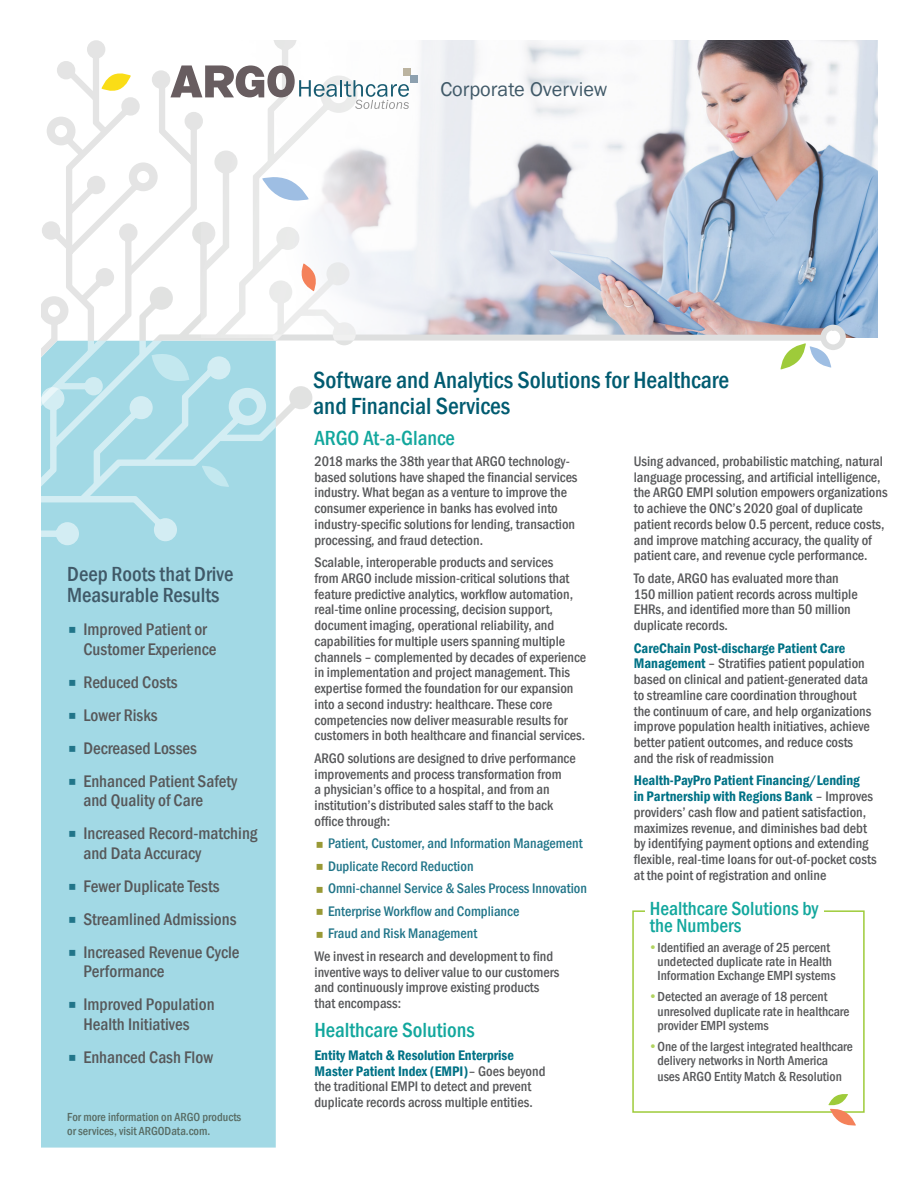
<style>
.page{position:relative;width:918px;height:1188px;background:#fff}
.page>*{position:absolute;margin:0;border:0;box-sizing:border-box;transform-origin:0 0}
.Sub_head{font:500 condensed 24px/25.5px "Franklin Gothic";color:#005b70}
.Sub_head-2{font:500 condensed 21px/21px "Franklin Gothic";color:#405968}
.BODY_COPY{font:500 condensed 21px "Franklin Gothic";color:#12a79d}
.Sub_head_2{font:500 condensed 21px "Franklin Gothic";color:#12a79d}
.Sub_head-3{font:20.4px "Franklin Gothic";color:#405968}
.Sub_head_2-2{font:500 condensed 19.5px/16.5px "Franklin Gothic";color:#12a79d}
.t1{font:500 condensed 17.25px/19.5px "Franklin Gothic";color:#57585a}
.BODY_COPY-2{font:500 condensed 14.25px/15.8px "Franklin Gothic";color:#57585a}
.Bold_Blue_Body_Copy{font:500 condensed 14.25px/15.8px "Franklin Gothic";color:#57585a}
.t2{font:500 condensed 14.25px "Franklin Gothic";color:#217589}
.BODY_COPY-3{font:500 condensed 13.5px/14.2px "Franklin Gothic";color:#57585a}
.t3{font:500 condensed 12px/13.5px "Franklin Gothic";color:#586c64}
.s1{font-weight:600;color:#017286}
.s2{color:#b1d460}
</style>
<div class="page">
<img style="left:359px;top:40px;width:519px;height:298px">
<div style="left:41px;top:786px;width:235px;height:362px;background:#a2d9e5"></div>
<div style="left:275px;top:335px;width:560px;height:6px;background:#dedfdf"></div>
<svg style="left:781px;top:323px;width:66px;height:46px"></svg>
<div style="left:41px;top:786px;width:163px;height:52px;background:#a2d9e5"></div>
<svg style="left:41px;top:40px;width:318px;height:746px"></svg>
<div style="left:632px;top:910px;width:233px;height:203px;border:2px solid #9ecb3a"></div>
<svg style="left:828px;top:1094px;width:28px;height:32px"></svg>
<div style="left:645px;top:900px;width:179px;height:41px;background:#fff"></div>
<div style="left:403px;top:68px;width:7px;height:7px;background:#bbb3a0"></div>
<div style="left:410px;top:75px;width:7px;height:7px;background:#8da0af"></div>
<svg style="left:170px;top:65px;width:239px;height:44px"></svg>
<svg style="left:70px;top:627px;width:5px;height:6px"></svg>
<svg style="left:70px;top:679px;width:5px;height:6px"></svg>
<svg style="left:70px;top:712px;width:5px;height:6px"></svg>
<svg style="left:70px;top:745px;width:5px;height:6px"></svg>
<svg style="left:70px;top:778px;width:5px;height:6px"></svg>
<svg style="left:70px;top:831px;width:5px;height:6px"></svg>
<svg style="left:70px;top:883px;width:5px;height:6px"></svg>
<svg style="left:70px;top:916px;width:5px;height:6px"></svg>
<svg style="left:70px;top:949px;width:5px;height:6px"></svg>
<svg style="left:70px;top:1002px;width:5px;height:6px"></svg>
<svg style="left:70px;top:1054px;width:5px;height:6px"></svg>
<p class="Sub_head-3" style="left:440px;top:77px;width:168px">Corporate Overview</p>
<p class="Sub_head-2" style="left:67px;top:564px;width:168px">Deep Roots that Drive<br>Measurable Results</p>
<p class="t1" style="left:83px;top:620px;width:135px">Improved Patient or<br>Customer Experience</p>
<p class="t1" style="left:83px;top:672px;width:96px">Reduced Costs</p>
<p class="t1" style="left:83px;top:705px;width:76px">Lower Risks</p>
<p class="t1" style="left:83px;top:738px;width:115px">Decreased Losses</p>
<p class="t1" style="left:83px;top:771px;width:156px">Enhanced Patient Safety and Quality of Care</p>
<p class="t1" style="left:83px;top:824px;width:176px">Increased Record-matching and Data Accuracy</p>
<p class="t1" style="left:83px;top:876px;width:138px">Fewer Duplicate Tests</p>
<p class="t1" style="left:83px;top:909px;width:155px">Streamlined Admissions</p>
<p class="t1" style="left:83px;top:942px;width:158px">Increased Revenue Cycle<br>Performance</p>
<p class="t1" style="left:83px;top:995px;width:133px">Improved Population<br>Health Initiatives</p>
<p class="t1" style="left:83px;top:1047px;width:131px">Enhanced Cash Flow</p>
<p class="t3" style="left:67px;top:1110px;width:176px">For more information on ARGO products or services, visit ARGOData.com.</p>
<p class="Sub_head" style="left:313px;top:367px;width:417px">Software and Analytics Solutions for Healthcare and Financial Services</p>
<p class="Sub_head_2" style="left:315px;top:424px;width:142px">ARGO At-a-Glance</p>
<p class="BODY_COPY-2" style="left:315px;top:453px;width:265px">2018 marks the 38th year that ARGO technology&shy;based solutions have shaped the financial services industry. What began as a venture to improve the consumer experience in banks has evolved into industry-specific solutions for lending, transaction processing, and fraud detection.</p>
<p class="BODY_COPY-2" style="left:315px;top:554px;width:273px">Scalable, interoperable products and services<br>from ARGO include mission-critical solutions that feature predictive analytics, workflow automation, real-time online processing, decision support, document imaging, operational reliability, and capabilities for multiple users spanning multiple channels – complemented by decades of experience in implementation and project management. This expertise formed the foundation for our expansion into a second industry: healthcare. These core competencies now deliver measurable results for customers in both healthcare and financial services.</p>
<p class="BODY_COPY-2" style="left:315px;top:750px;width:263px">ARGO solutions are designed to drive performance improvements and process transformation from<br>a physician’s office to a hospital, and from an institution’s distributed sales staff to the back office through:</p>
<p class="t2" style="left:328px;top:834px;width:256px">Patient, Customer, and Information Management</p>
<p class="t2" style="left:328px;top:857px;width:147px">Duplicate Record Reduction</p>
<p class="t2" style="left:328px;top:879px;width:260px">Omni-channel Service &amp; Sales Process Innovation</p>
<p class="t2" style="left:328px;top:902px;width:193px">Enterprise Workflow and Compliance</p>
<p class="t2" style="left:328px;top:924px;width:151px">Fraud and Risk Management</p>
<p class="BODY_COPY-2" style="left:315px;top:948px;width:247px">We invest in research and development to find inventive ways to deliver value to our customers and continuously improve existing products that encompass:</p>
<p class="BODY_COPY" style="left:315px;top:1017px;width:162px">Healthcare Solutions</p>
<p class="Bold_Blue_Body_Copy" style="left:315px;top:1047px;width:232px"><span class="s1">Entity Match &amp; Resolution Enterprise Master Patient Index (EMPI)</span>– Goes beyond the traditional EMPI to detect and prevent duplicate records across multiple entities.</p>
<p class="BODY_COPY-2" style="left:634px;top:453px;width:255px">Using advanced, probabilistic matching, natural language processing, and artificial intelligence, the ARGO EMPI solution empowers organizations to achieve the ONC’s 2020 goal of duplicate patient records below 0.5 percent, reduce costs, and improve matching accuracy, the quality of patient care, and revenue cycle performance.</p>
<p class="BODY_COPY-2" style="left:634px;top:570px;width:225px">To date, ARGO has evaluated more than 150 million patient records across multiple EHRs, and identified more than 50 million duplicate records.</p>
<p class="Bold_Blue_Body_Copy" style="left:634px;top:640px;width:239px"><span class="s1">CareChain Post-discharge Patient Care Management</span> – Stratifies patient population based on clinical and patient-generated data to streamline care coordination throughout the continuum of care, and help organizations improve population health initiatives, achieve better patient outcomes, and reduce costs and the risk of readmission</p>
<p class="Bold_Blue_Body_Copy" style="left:634px;top:773px;width:244px"><span class="s1">Health-PayPro Patient Financing/Lending<br>in Partnership with Regions Bank</span> – Improves providers’ cash flow and patient satisfaction, maximizes revenue, and diminishes bad debt by identifying payment options and extending flexible, real-time loans for out-of-pocket costs at the point of registration and online</p>
<p class="Sub_head_2-2" style="left:650px;top:900px;width:170px">Healthcare Solutions by the Numbers</p>
<p class="BODY_COPY-3" style="left:657px;top:940px;width:180px;text-indent:-9px"><span class="s2">•</span>Identified an average of 25 percent undetected duplicate rate in Health<br>Information Exchange EMPI systems</p>
<p class="BODY_COPY-3" style="left:657px;top:990px;width:194px;text-indent:-9px"><span class="s2">•</span>Detected an average of 18 percent unresolved duplicate rate in healthcare provider EMPI systems</p>
<p class="BODY_COPY-3" style="left:657px;top:1039px;width:197px;line-height:14.9px;text-indent:-9px"><span class="s2">•</span>One of the largest integrated healthcare delivery networks in North America uses ARGO Entity Match &amp; Resolution</p>
</div>
